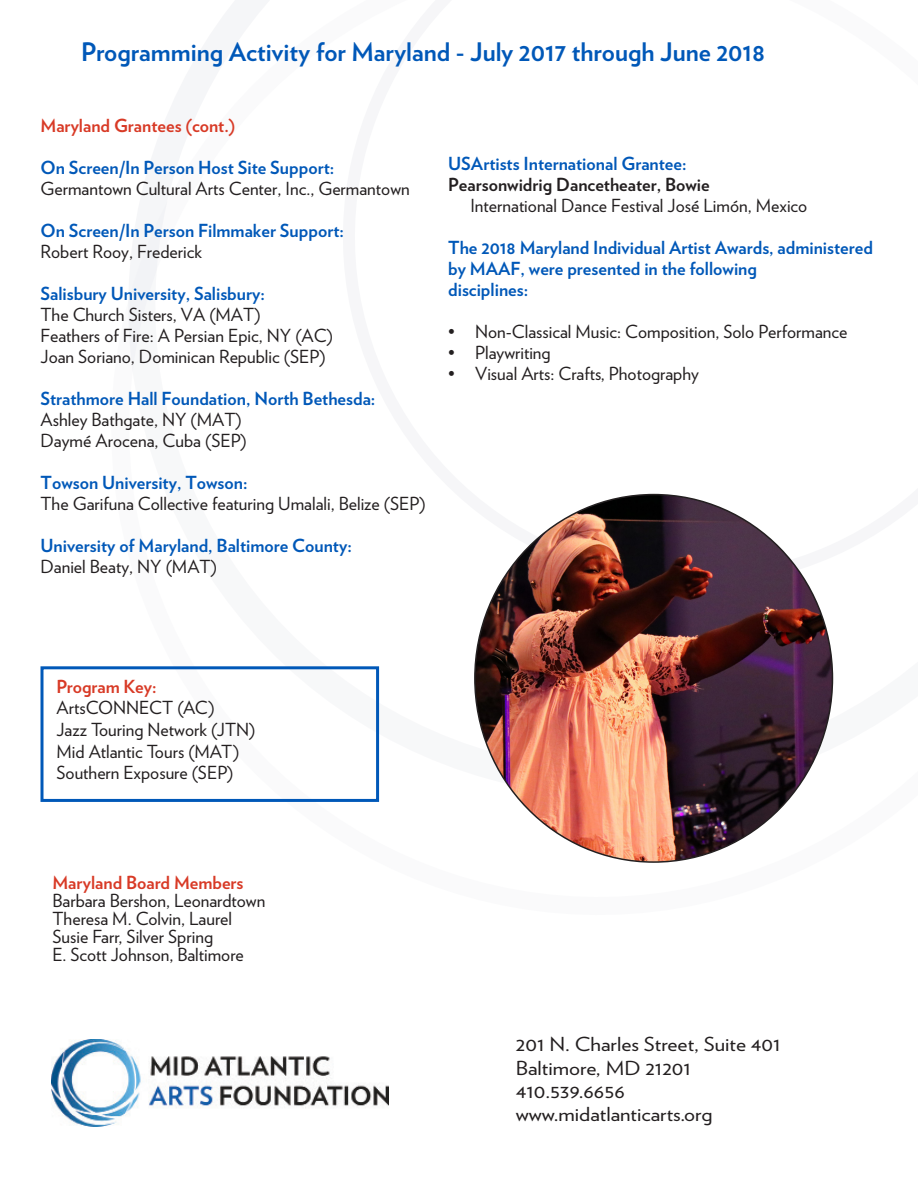
<style>
.page{position:relative;width:918px;height:1188px;background:#fff}
.page>*{position:absolute;margin:0;border:0;box-sizing:border-box;transform-origin:0 0}
.t1{font:700 25.5px "Verlag";color:#0058b8}
.t2{font:19.35px/23.1px "Verlag";color:#231f20;scale:1.13 1}
.t3{font:18px/21px "Verlag";color:#231f20}
.t4{font:700 18px/21px "Verlag";color:#0058b8}
.t5{font:700 18px "Verlag";color:#231f20}
.t6{font:700 18px "Verlag";color:#d83a26}
.s1{font-weight:700;color:#0058b8}
.s2{font-weight:400;color:#231f20}
.s3{font-weight:700;color:#d83a26}
</style>
<div class="page">
<img style="left:475px;top:495px;width:357px;height:367px">
<div style="left:40px;top:666px;width:339px;height:136px;border:3px solid #0058b8"></div>
<img style="left:51px;top:1039px;width:337px;height:88px">
<p class="t1" style="left:81px;top:32px;width:686px">Programming Activity for Maryland - July 2017 through June 2018</p>
<p class="t6" style="left:40px;top:111px;width:196px">Maryland Grantees (cont.)</p>
<p class="t3" style="left:40px;top:156px;width:371px"><span class="s1">On Screen/In Person Host Site Support:<br></span>Germantown Cultural Arts Center, Inc., Germantown</p>
<p class="t4" style="left:40px;top:219px;width:305px">On Screen/In Person Filmmaker Support:<br><span class="s2">Robert Rooy, Frederick</span></p>
<p class="t4" style="left:40px;top:282px;width:226px">Salisbury University, Salisbury:<br><span class="s2">The Church Sisters, VA (MAT)</span></p>
<p class="t3" style="left:40px;top:324px;width:294px">Feathers of Fire: A Persian Epic, NY (AC)<br>Joan Soriano, Dominican Republic (SEP)</p>
<p class="t3" style="left:40px;top:387px;width:336px"><span class="s1">Strathmore Hall Foundation, North Bethesda:<br></span>Ashley Bathgate, NY (MAT)<br>Daymé Arocena, Cuba (SEP)</p>
<p class="t3" style="left:40px;top:471px;width:387px"><span class="s1">Towson University, Towson:<br></span>The Garifuna Collective featuring Umalali, Belize (SEP)</p>
<p class="t4" style="left:40px;top:534px;width:313px">University of Maryland, Baltimore County:<br><span class="s2">Daniel Beaty, NY (MAT)</span></p>
<p class="t4" style="left:448px;top:152px;width:240px">USArtists International Grantee:</p>
<p class="t5" style="left:448px;top:171px;width:263px">Pearsonwidrig Dancetheater, Bowie</p>
<p class="t3" style="left:470px;top:195px;width:338px">International Dance Festival José Limón, Mexico</p>
<p class="t4" style="left:448px;top:236px;width:426px">The 2018 Maryland Individual Artist Awards, administered by MAAF, were presented in the following<br>disciplines:</p>
<p class="t3" style="left:448px;top:321px;width:401px">• Non-Classical Music: Composition, Solo Performance</p>
<p class="t3" style="left:448px;top:342px;width:104px">• Playwriting</p>
<p class="t3" style="left:448px;top:363px;width:252px">• Visual Arts: Crafts, Photography</p>
<p class="t3" style="left:56px;top:675px;width:201px;line-height:21.6px"><span class="s3">Program Key:<br></span>ArtsCONNECT (AC)<br>Jazz Touring Network (JTN)<br>Mid Atlantic Tours (MAT)<br>Southern Exposure (SEP)</p>
<p class="t3" style="left:52px;top:872px;width:214px;line-height:18px"><span class="s3">Maryland Board Members<br></span>Barbara Bershon, Leonardtown<br>Theresa M. Colvin, Laurel<br>Susie Farr, Silver Spring<br>E. Scott Johnson, Baltimore</p>
<p class="t2" style="left:516px;top:1032px;width:236px">201 N. Charles Street, Suite 401</p>
<p class="t2" style="left:516px;top:1055px;width:156px">Baltimore, MD 21201<br>410.539.6656</p>
<p class="t2" style="left:516px;top:1101px;width:176px">www.midatlanticarts.org</p>
</div>
